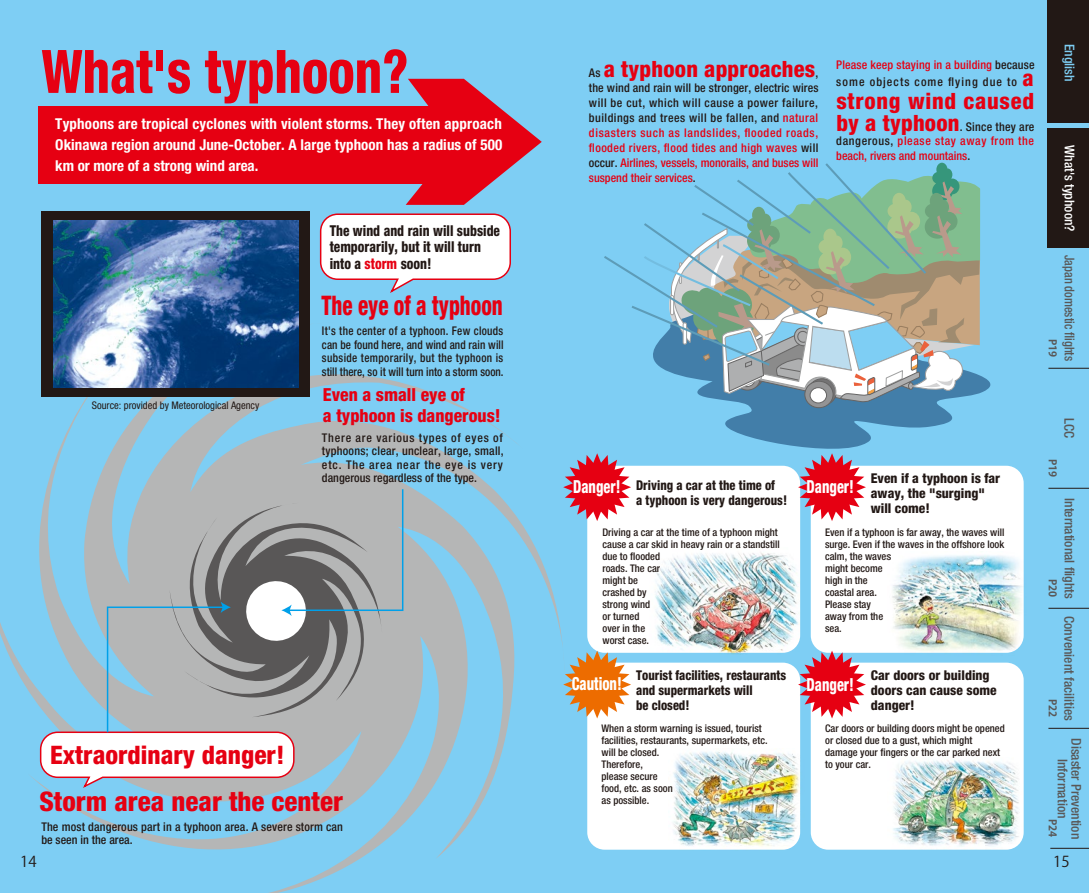
<style>
.page{position:relative;width:1089px;height:893px;background:#7ecef4}
.page>*{position:absolute;margin:0;border:0;box-sizing:border-box;transform-origin:0 0}
.t1{font:800 condensed 60px "Helvetica Neue LT Std";color:#e60012;scale:.88 1}
.t2{font:800 condensed 27px "Helvetica Neue LT Std";color:#e60012}
.t3{font:800 condensed 27px "Helvetica Neue LT Std";color:#e60012;scale:.78 1}
.t4{font:800 condensed 25.5px "Helvetica Neue LT Std";color:#e60012}
.t5{font:800 condensed 22.5px "Helvetica Neue LT Std";letter-spacing:.01em;color:#e60012}
.t6{font:800 condensed 22.5px "Helvetica Neue LT Std";letter-spacing:.035em;color:#e60012}
.t7{font:800 condensed 18px/21px "Helvetica Neue LT Std";color:#e60012}
.t8{font:800 condensed 18px "Helvetica Neue LT Std";color:#fff;scale:.8 1}
.t9{font:700 condensed 15px/21px "Helvetica Neue LT Std";letter-spacing:.005em;color:#fff;text-align:justify}
.t10{font:800 condensed 15px/16.5px "Helvetica Neue LT Std";color:#221815;scale:.89 1}
.t11{font:15px "Koz Go Pro";color:#221815}
.t12{font:800 condensed 13.5px/15px "Helvetica Neue LT Std";color:#221815;scale:.92 1}
.t13{font:800 condensed 13.5px/15px "Helvetica Neue LT Std";color:#221815}
.t14{font:500 condensed 13.5px/13.5px "Helvetica Neue LT Std";color:#595757;text-align:center}
.t15{font:500 condensed 13.5px "Helvetica Neue LT Std";color:#595757;scale:.9 1}
.t16{font:500 condensed 13.5px "Helvetica Neue LT Std";color:#fff}
.t17{font:500 condensed 13.5px "Helvetica Neue LT Std";color:#7ecef4}
.t18{font:500 condensed 12px/15px "Helvetica Neue LT Std";color:#e60012;text-align:justify}
.t19{font:500 condensed 12px/13.5px "Helvetica Neue LT Std";letter-spacing:.01em;color:#221815}
.t20{font:500 condensed 12px/13.5px "Helvetica Neue LT Std";letter-spacing:.01em;color:#221815;text-align:justify;scale:.93 1}
.t21{font:500 condensed 12px/13.8px "Helvetica Neue LT Std";letter-spacing:.05em;color:#221815}
.t22{font:500 condensed 10.5px/12px "Helvetica Neue LT Std";color:#221815}
.t23{font:condensed 10.5px "Helvetica Neue LT Std";color:#221815}
.t24{font:700 10.5px "Koz Go Pro";color:#595757}
.s1{color:#e60012}
.s2{font-weight:500;font-size:12px;color:#221815}
.s3{color:#221815}
.s4{font-weight:800;font-size:22.5px;color:#e60012}
</style>
<div class="page">
<svg style="left:0;top:322px;width:563px;height:571px"></svg>
<svg style="left:725px;top:375px;width:266px;height:74px;fill:#427ea9"></svg>
<svg style="left:804px;top:381px;width:29px;height:27px"></svg>
<div style="left:804px;top:381px;width:29px;height:27px;border:1px solid #656464;border-radius:50%"></div>
<div style="left:810px;top:388px;width:16px;height:15px;background:#727171;border-radius:50%"></div>
<div style="left:809px;top:387px;width:17px;height:16px;border:1px solid #656464;border-radius:50%"></div>
<svg style="left:604px;top:162px;width:376px;height:240px"></svg>
<div style="left:41px;top:212px;width:268px;height:185px;background:#221815"></div>
<svg style="left:319px;top:213px;width:192px;height:80px"></svg>
<svg style="left:39px;top:488px;width:365px;height:302px;background:#a8b3b9"></svg>
<div style="left:587px;top:663px;width:213px;height:187px;background:#fff;border-radius:17px"></div>
<div style="left:810px;top:663px;width:213px;height:187px;background:#fff;border-radius:17px"></div>
<div style="left:587px;top:466px;width:213px;height:187px;background:#fff;border-radius:17px"></div>
<div style="left:810px;top:466px;width:213px;height:187px;background:#fff;border-radius:17px"></div>
<svg style="left:798px;top:453px;width:68px;height:68px"></svg>
<svg style="left:563px;top:453px;width:68px;height:68px"></svg>
<svg style="left:798px;top:651px;width:68px;height:67px"></svg>
<svg style="left:563px;top:651px;width:68px;height:67px"></svg>
<img style="left:53px;top:221px;width:245px;height:166px">
<img style="left:668px;top:749px;width:133px;height:101px">
<img style="left:649px;top:548px;width:154px;height:106px">
<img style="left:893px;top:760px;width:130px;height:89px">
<img style="left:887px;top:552px;width:137px;height:101px">
<div style="left:39px;top:106px;width:444px;height:78px;background:#e60012"></div>
<svg style="left:406px;top:79px;width:136px;height:126px"></svg>
<div style="left:1047px;top:0;width:42px;height:122px;background:#221815"></div>
<div style="left:1047px;top:129px;width:42px;height:119px;background:#221815"></div>
<hr style="left:1050px;top:848px;width:39px;height:1px;background:#221815">
<hr style="left:1048px;top:728px;width:41px;height:1px;background:#221815">
<hr style="left:1048px;top:608px;width:41px;height:1px;background:#221815">
<hr style="left:1048px;top:488px;width:41px;height:1px;background:#221815">
<hr style="left:1048px;top:368px;width:41px;height:1px;background:#221815">
<h1 class="t1" style="left:42px;top:34px;width:418px">What's typhoon?</h1>
<h3 class="t9" style="left:55px;top:113px;width:448px">Typhoons are tropical cyclones with violent storms. They often approach Okinawa region around June-October. A large typhoon has a radius of 500 km or more of a strong wind area.</h3>
<h3 class="t10" style="left:330px;top:222px;width:193px">The wind and rain will subside temporarily, but it will turn into a <span class="s1">storm</span> soon!</h3>
<h2 class="t3" style="left:321px;top:289px;width:234px">The eye of a typhoon</h2>
<p class="t23" style="left:92px;top:399px;width:169px">Source: provided by Meteorological Agency</p>
<p class="t20" style="left:322px;top:324px;width:197px">It's the center of a typhoon. Few clouds can be found here, and wind and rain will subside temporarily, but the typhoon is still there, so it will turn into a storm soon.</p>
<h3 class="t7" style="left:323px;top:384px;width:179px">Even a small eye of<br>a typhoon is dangerous!</h3>
<p class="t19" style="left:322px;top:430px;width:183px;text-align:justify">There are various types of eyes of typhoons; clear, unclear, large, small, etc. The area near the eye is very dangerous regardless of the type.</p>
<h3 class="t4" style="left:50px;top:739px;width:236px">Extraordinary danger!</h3>
<h2 class="t2" style="left:39px;top:785px;width:305px">Storm area near the center</h2>
<p class="t19" style="left:41px;top:819px;width:303px">The most dangerous part in a typhoon area. A severe storm can be seen in the area.</p>
<h3 class="t5" style="left:589px;top:55px;width:231px"><span class="s2">As</span> a typhoon approaches<span class="s2">,</span></h3>
<p class="t18" style="left:589px;top:80px;width:231px"><span class="s3">the wind and rain will be stronger, electric wires will be cut, which will cause a power failure, buildings and trees will be fallen, and</span> natural disasters such as landslides, flooded roads, flooded rivers, flood tides and high waves <span class="s3">will occur.</span> Airlines, vessels, monorails, and buses will suspend their services<span class="s3">.</span></p>
<p class="t19" style="left:836px;top:55px;width:200px;line-height:17.7px"><span class="s1">Please keep staying in a building</span> because some objects come flying due to <span class="s4">a</span></p>
<h3 class="t6" style="left:836px;top:87px;width:199px">strong wind caused</h3>
<p class="t21" style="left:836px;top:120px;width:200px"><span class="s4">by a typhoon</span>. Since they are dangerous, <span class="s1">please stay away from the</span></p>
<p class="t18" style="left:836px;top:148px;width:135px">beach, rivers and mountains<span class="s3">.</span></p>
<p class="t17" style="left:1077px;top:44px;width:39px;rotate:90deg">English</p>
<p class="t16" style="left:1077px;top:145px;width:88px;rotate:90deg">What's typhoon?</p>
<p class="t15" style="left:1077px;top:255px;width:119px;rotate:90deg">Japan domestic flights</p>
<p class="t24" style="left:1059px;top:339px;width:20px;rotate:90deg">P19</p>
<h3 class="t8" style="left:573px;top:476px;width:61px">Danger!</h3>
<p class="t12" style="left:636px;top:478px;width:166px">Driving a car at the time of<br>a typhoon is very dangerous!</p>
<p class="t22" style="left:602px;top:526px;width:179px">Driving a car at the time of a typhoon might cause a car skid in heavy rain or a standstill due to flooded<br>roads. The car<br>might be<br>crashed by<br>strong wind<br>or turned<br>over in the<br>worst case.</p>
<h3 class="t8" style="left:806px;top:476px;width:61px">Danger!</h3>
<p class="t13" style="left:871px;top:470px;width:131px">Even if a typhoon is far away, the "surging" will come!</p>
<p class="t22" style="left:825px;top:526px;width:181px">Even if a typhoon is far away, the waves will surge. Even if the waves in the offshore look calm, the waves<br>might become<br>high in the<br>coastal area.<br>Please stay<br>away from the<br>sea.</p>
<h3 class="t8" style="left:572px;top:672px;width:64px">Caution!</h3>
<h3 class="t8" style="left:806px;top:673px;width:61px">Danger!</h3>
<p class="t13" style="left:871px;top:668px;width:127px">Car doors or building doors can cause some danger!</p>
<p class="t12" style="left:636px;top:668px;width:165px">Tourist facilities, restaurants and supermarkets will<br>be closed!</p>
<p class="t22" style="left:601px;top:722px;width:167px">When a storm warning is issued, tourist facilities, restaurants, supermarkets, etc. will be closed.<br>Therefore,<br>please secure<br>food, etc. as soon<br>as possible.</p>
<p class="t22" style="left:825px;top:722px;width:181px">Car doors or building doors might be opened or closed due to a gust, which might damage your fingers or the car parked next to your car.</p>
<p class="t14" style="left:1076px;top:418px;width:22px;rotate:90deg">LCC</p>
<p class="t24" style="left:1059px;top:459px;width:20px;rotate:90deg">P19</p>
<p class="t14" style="left:1076px;top:498px;width:102px;rotate:90deg">International flights</p>
<p class="t14" style="left:1076px;top:616px;width:106px;rotate:90deg">Convenient facilities</p>
<p class="t14" style="left:1083px;top:738px;width:102px;rotate:90deg">Disaster Prevention<br>Information</p>
<p class="t24" style="left:1059px;top:579px;width:20px;rotate:90deg">P20</p>
<p class="t24" style="left:1059px;top:699px;width:20px;rotate:90deg">P22</p>
<p class="t24" style="left:1059px;top:819px;width:20px;rotate:90deg">P24</p>
<h3 class="t11" style="left:20px;top:852px;width:18px">14</h3>
<h3 class="t11" style="left:1053px;top:852px;width:18px">15</h3>
</div>
